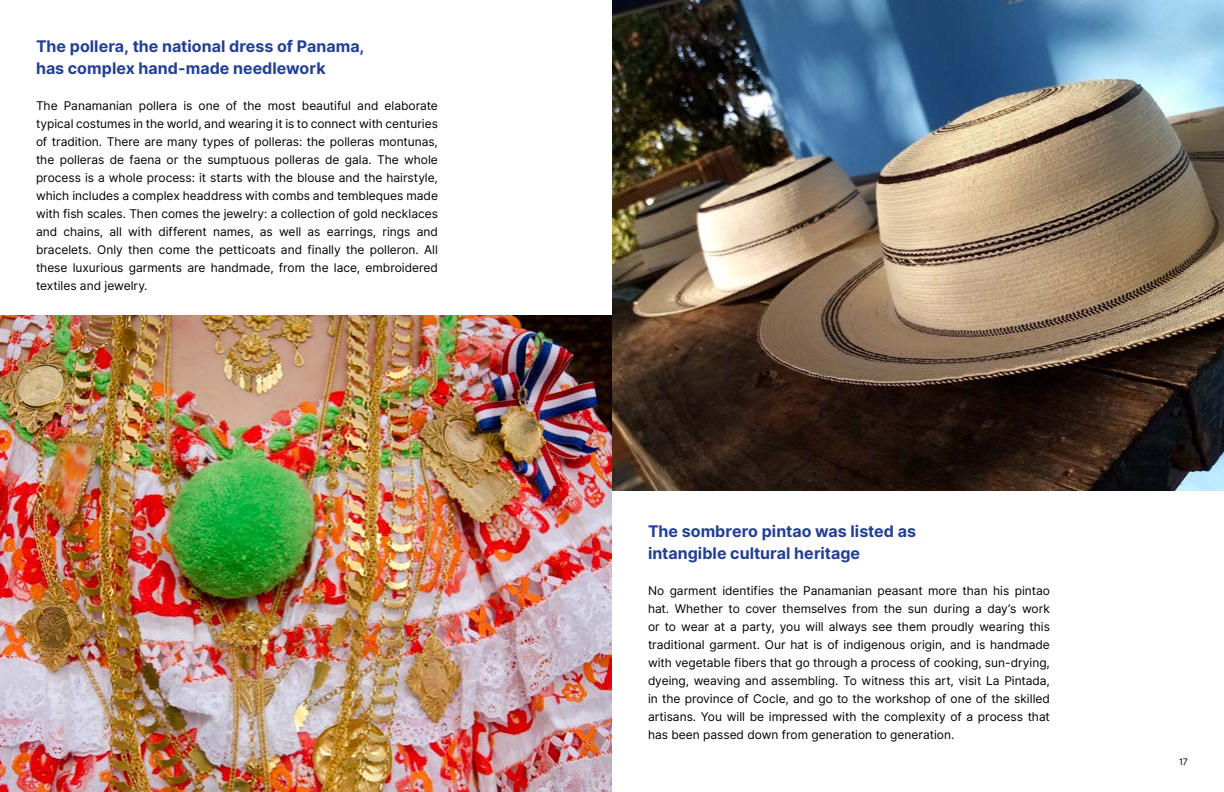
<style>
.page{position:relative;width:1224px;height:792px;background:#fff}
.page>*{position:absolute;margin:0;border:0;box-sizing:border-box;transform-origin:0 0}
.t1{font:700 16px/22px "Inter";color:#223f94}
.t2{font:12px/18px "Inter";color:#000;text-align:justify}
.t3{font:9px "Inter";color:#000}
</style>
<div class="page">
<img style="left:612px;top:0;width:612px;height:490px">
<img style="left:0;top:315px;width:612px;height:477px">
<h1 class="t1" style="left:36px;top:35px;width:330px">The pollera, the national dress of Panama, has complex hand-made needlework</h1>
<p class="t2" style="left:36px;top:96px;width:404px">The Panamanian pollera is one of the most beautiful and elaborate typical costumes in the world, and wearing it is to connect with centuries of tradition. There are many types of polleras: the polleras montunas, the polleras de faena or the sumptuous polleras de gala. The whole process is a whole process: it starts with the blouse and the hairstyle, which includes a complex headdress with combs and tembleques made with fish scales. Then comes the jewelry: a collection of gold necklaces and chains, all with different names, as well as earrings, rings and bracelets. Only then come the petticoats and finally the polleron. All these luxurious garments are handmade, from the lace, embroidered textiles and jewelry.</p>
<h1 class="t1" style="left:648px;top:520px;width:270px">The sombrero pintao was listed as intangible cultural heritage</h1>
<p class="t2" style="left:648px;top:582px;width:404px">No garment identifies the Panamanian peasant more than his pintao hat. Whether to cover themselves from the sun during a day’s work or to wear at a party, you will always see them proudly wearing this traditional garment. Our hat is of indigenous origin, and is handmade with vegetable fibers that go through a process of cooking, sun-drying, dyeing, weaving and assembling. To witness this art, visit La Pintada, in the province of Cocle, and go to the workshop of one of the skilled artisans. You will be impressed with the complexity of a process that has been passed down from generation to generation.</p>
<p class="t3" style="left:1179px;top:755px;width:10px">17</p>
</div>
